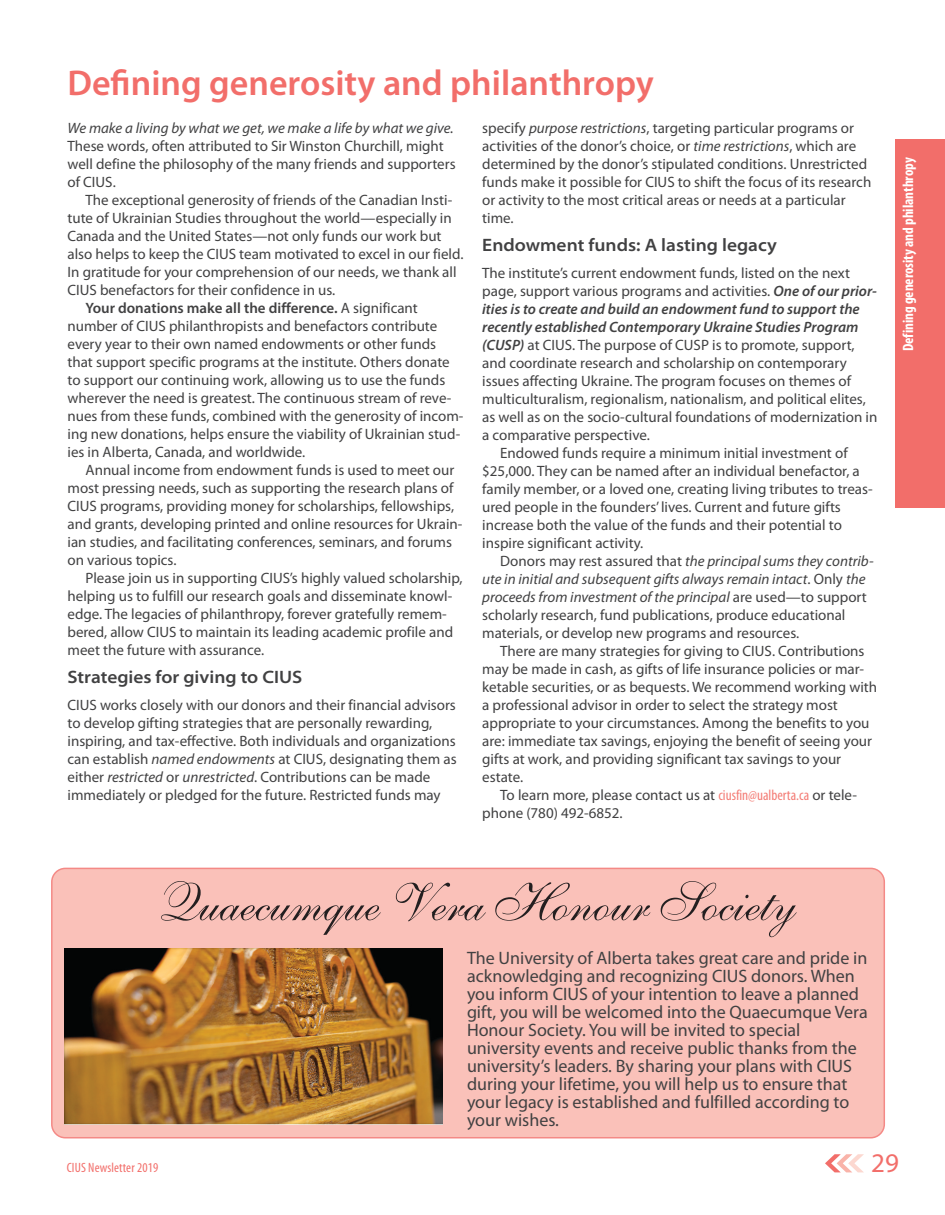
<style>
.page{position:relative;width:945px;height:1215px;background:#fff}
.page>*{position:absolute;margin:0;border:0;box-sizing:border-box;transform-origin:0 0}
.Subhead{font:54px "Anastasia Script";letter-spacing:-.005em;color:#231f20}
.NL-Section_Title{font:600 36px "Myriad Pro";color:#f26e6a}
.t1{font:27px "Myriad Pro";color:#f26e6a}
.NL-Body-main-1st_par{font:18px/18px "Myriad Pro";color:#414142}
.NL-Awards-Subtitle_0{font:600 semi-expanded 18px "Myriad Pro";color:#414142}
.NL-Body-main{font:15px/18px "Myriad Pro";color:#414142}
.NL-Body-main-1st_par-2{font:15px/18px "Myriad Pro";color:#414142}
.NL-Section_Runner{font:700 condensed 15px "Myriad Pro";letter-spacing:-.005em;color:#fff}
.t2{font:condensed 13.5px "Myriad Pro";letter-spacing:.01em;color:#f26e6a}
.s1{font-style:italic}
.s2{font-weight:600}
.s3{font-weight:600;font-style:italic}
.s4{font-stretch:condensed;color:#f47d76}
</style>
<div class="page">
<svg style="left:825px;top:1154px;width:39px;height:18px"></svg>
<div style="left:896px;top:140px;width:49px;height:368px;background:#f26e6a"></div>
<div style="left:52px;top:868px;width:832px;height:270px;background:#fac1b9;border-radius:14px"></div>
<div style="left:51px;top:868px;width:834px;height:270px;border:2px solid #f26e6a;border-radius:14px"></div>
<img style="left:64px;top:949px;width:378px;height:175px">
<p class="NL-Section_Title" style="left:68px;top:62px;width:588px">Defining generosity and philanthropy</p>
<p class="NL-Body-main-1st_par-2" style="left:68px;top:119px;width:390px"><span class="s1">We make a living by what we get, we make a life by what we give.<br></span>These words, often attributed to Sir Winston Churchill, might well define the philosophy of the many friends and supporters of CIUS.</p>
<p class="NL-Body-main" style="left:68px;top:191px;width:398px;text-indent:18px">The exceptional generosity of friends of the Canadian Insti&shy;tute of Ukrainian Studies throughout the world—especially in Canada and the United States—not only funds our work but also helps to keep the CIUS team motivated to excel in our field.<br>In gratitude for your comprehension of our needs, we thank all CIUS benefactors for their confidence in us.</p>
<p class="NL-Body-main" style="left:68px;top:299px;width:398px;text-indent:18px"><span class="s2">Your donations make all the difference.</span> A significant number of CIUS philanthropists and benefactors contribute every year to their own named endowments or other funds that support specific programs at the institute. Others donate to support our continuing work, allowing us to use the funds wherever the need is greatest. The continuous stream of reve&shy;nues from these funds, combined with the generosity of incom&shy;ing new donations, helps ensure the viability of Ukrainian stud&shy;ies in Alberta, Canada, and worldwide.</p>
<p class="NL-Body-main" style="left:68px;top:461px;width:396px;text-indent:18px">Annual income from endowment funds is used to meet our most pressing needs, such as supporting the research plans of CIUS programs, providing money for scholarships, fellowships, and grants, developing printed and online resources for Ukrain&shy;ian studies, and facilitating conferences, seminars, and forums on various topics.</p>
<p class="NL-Body-main" style="left:68px;top:569px;width:397px;text-indent:18px">Please join us in supporting CIUS’s highly valued scholarship, helping us to fulfill our research goals and disseminate knowl&shy;edge. The legacies of philanthropy, forever gratefully remem&shy;bered, allow CIUS to maintain its leading academic profile and meet the future with assurance.</p>
<p class="NL-Awards-Subtitle_0" style="left:68px;top:666px;width:236px">Strategies for giving to CIUS</p>
<p class="NL-Body-main-1st_par-2" style="left:68px;top:697px;width:391px">CIUS works closely with our donors and their financial advisors to develop gifting strategies that are personally rewarding, inspiring, and tax-effective. Both individuals and organizations can establish <span class="s1">named endowments</span> at CIUS, designating them as either <span class="s1">restricted</span> or <span class="s1">unrestricted</span>. Contributions can be made immediately or pledged for the future. Restricted funds may</p>
<p class="NL-Body-main-1st_par-2" style="left:482px;top:119px;width:391px">specify <span class="s1">purpose restrictions</span>, targeting particular programs or activities of the donor’s choice, or <span class="s1">time restrictions</span>, which are determined by the donor’s stipulated conditions. Unrestricted funds make it possible for CIUS to shift the focus of its research or activity to the most critical areas or needs at a particular time.</p>
<p class="NL-Awards-Subtitle_0" style="left:482px;top:234px;width:296px">Endowment funds: A lasting legacy</p>
<p class="NL-Body-main-1st_par-2" style="left:482px;top:265px;width:397px">The institute’s current endowment funds, listed on the next page, support various programs and activities. <span class="s3">One of our prior&shy;ities is to create and build an endowment fund to support the recently established Contemporary Ukraine Studies Program (CUSP)</span> at CIUS. The purpose of CUSP is to promote, support, and coordinate research and scholarship on contemporary issues affecting Ukraine. The program focuses on themes of multiculturalism, regionalism, nationalism, and political elites, as well as on the socio-cultural foundations of modernization in a comparative perspective.</p>
<p class="NL-Body-main" style="left:482px;top:445px;width:392px;text-indent:18px">Endowed funds require a minimum initial investment of $25,000. They can be named after an individual benefactor, a family member, or a loved one, creating living tributes to treas&shy;ured people in the founders’ lives. Current and future gifts increase both the value of the funds and their potential to inspire significant activity.</p>
<p class="NL-Body-main" style="left:482px;top:553px;width:393px;text-indent:18px">Donors may rest assured that <span class="s1">the principal sums they contrib&shy;ute in initial and subsequent gifts always remain intact</span>. Only <span class="s1">the proceeds from investment of the principal</span> are used—to support scholarly research, fund publications, produce educational materials, or develop new programs and resources.</p>
<p class="NL-Body-main" style="left:482px;top:643px;width:396px;text-indent:18px">There are many strategies for giving to CIUS. Contributions may be made in cash, as gifts of life insurance policies or mar&shy;ketable securities, or as bequests. We recommend working with a professional advisor in order to select the strategy most appropriate to your circumstances. Among the benefits to you are: immediate tax savings, enjoying the benefit of seeing your gifts at work, and providing significant tax savings to your estate.</p>
<p class="NL-Body-main" style="left:482px;top:787px;width:376px;text-indent:18px">To learn more, please contact us at <span class="s4">ciusfin@ualberta.ca</span> or tele&shy;phone (780) 492-6852.</p>
<p class="Subhead" style="left:151px;top:871px;width:637px">Quaecumque Vera Honour Society</p>
<p class="NL-Body-main-1st_par" style="left:467px;top:949px;width:402px">The University of Alberta takes great care and pride in acknowledging and recognizing CIUS donors. When you inform CIUS of your intention to leave a planned gift, you will be welcomed into the Quaecumque Vera Honour Society. You will be invited to special university events and receive public thanks from the university’s leaders. By sharing your plans with CIUS during your lifetime, you will help us to ensure that your legacy is established and fulfilled according to your wishes.</p>
<p class="NL-Section_Runner" style="left:899px;top:351px;width:195px;rotate:-90deg">Defining generosity and philanthropy</p>
<p class="t2" style="left:67px;top:1160px;width:93px">CIUS Newsletter 2019</p>
<h3 class="t1" style="left:871px;top:1149px;width:29px">29</h3>
</div>
